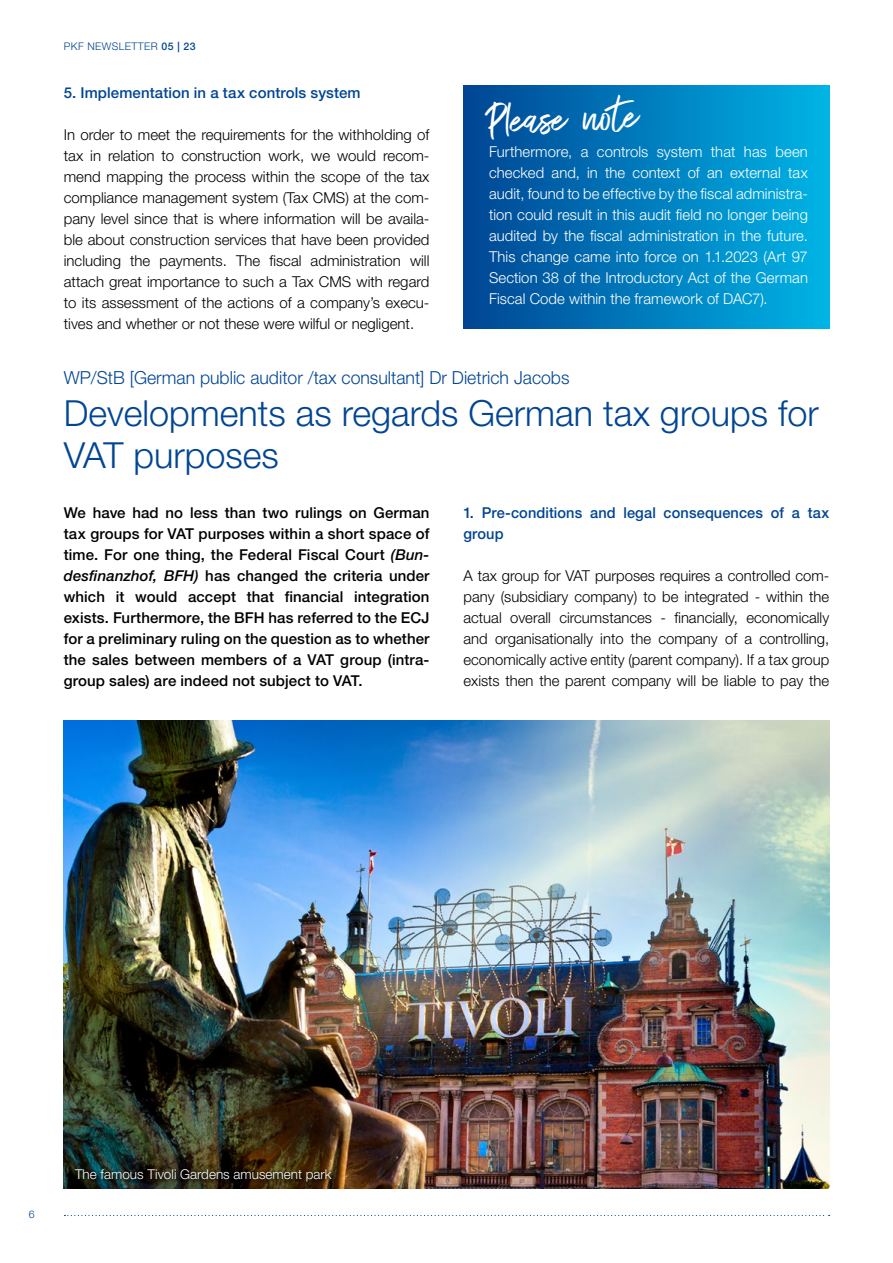
<style>
.page{position:relative;width:893px;height:1263px;background:#fff}
.page>*{position:absolute;margin:0;border:0;box-sizing:border-box;transform-origin:0 0}
.t1{font:46.5px "Exceptional";color:#fff}
.t2{font:300 36px/42px "Helvetica Neue LT Std";color:#014593}
.t3{font:300 18px "Helvetica Neue LT Std";color:#014593}
.t4{font:300 15px/21px "Helvetica Neue LT Std";color:#000;text-align:justify}
.t5{font:500 15px/21px "Helvetica Neue LT Std";letter-spacing:.005em;color:#000;text-align:justify}
.t6{font:300 15px/21px "Helvetica Neue LT Std";letter-spacing:.005em;color:#fff;text-align:justify}
.t7{font:500 15px/21px "Helvetica Neue LT Std";letter-spacing:.005em;color:#014593}
.t8{font:300 13.5px "Helvetica Neue LT Std";color:#fff}
.t9{font:300 10.5px "Helvetica Neue LT Std";letter-spacing:.04em;color:#014593}
.s1{font-weight:500}
.s2{font-style:italic}
</style>
<div class="page">
<img style="left:64px;top:721px;width:765px;height:467px">
<div style="left:74px;top:1168px;width:264px;height:20px;background:#000;opacity:.89"></div>
<div style="left:72px;top:1166px;width:263px;height:19px;background:#000;opacity:.75"></div>
<svg style="left:64px;top:1215px;width:766px;height:1px"></svg>
<div style="left:463px;top:85px;width:366px;height:244px;background:linear-gradient(to right,#004493,#00b4e6)"></div>
<p class="t9" style="left:64px;top:40px;width:133px">PKF NEWSLETTER <span class="s1">05 | 23</span></p>
<p class="t7" style="left:64px;top:82px;width:298px">5. Implementation in a tax controls system</p>
<p class="t4" style="left:64px;top:123px;width:367px">In order to meet the requirements for the withholding of tax in relation to construction work, we would recom&shy;mend mapping the process within the scope of the tax compliance management system (Tax CMS) at the com&shy;pany level since that is where information will be availa&shy;ble about construction services that have been provided including the payments. The fiscal administration will attach great importance to such a Tax CMS with regard to its assessment of the actions of a company’s execu&shy;tives and whether or not these were wilful or negligent.</p>
<p class="t3" style="left:64px;top:366px;width:507px">WP/StB [German public auditor /tax consultant] Dr Dietrich Jacobs</p>
<h2 class="t2" style="left:64px;top:391px;width:756px">Developments as regards German tax groups for<br>VAT purposes</h2>
<p class="t5" style="left:64px;top:502px;width:367px">We have had no less than two rulings on German tax groups for VAT purposes within a short space of time. For one thing, the Federal Fiscal Court <span class="s2">(Bun&shy;desfinanzhof, BFH)</span> has changed the criteria under which it would accept that financial integration exists. Furthermore, the BFH has referred to the ECJ for a preliminary ruling on the question as to whether the sales between members of a VAT group (intra&shy;group sales) are indeed not subject to VAT.</p>
<p class="t7" style="left:463px;top:502px;width:367px">1. Pre-conditions and legal consequences of a tax group</p>
<h1 class="t1" style="left:485px;top:87px;width:154px;rotate:-2deg">Please note</h1>
<p class="t6" style="left:489px;top:141px;width:320px">Furthermore, a controls system that has been checked and, in the context of an external tax audit, found to be effective by the fiscal administra&shy;tion could result in this audit field no longer being audited by the fiscal administration in the future.<br>This change came into force on 1.1.2023 (Art 97<br>Section 38 of the Introductory Act of the German Fiscal Code within the framework of DAC7).</p>
<p class="t4" style="left:463px;top:564px;width:367px">A tax group for VAT purposes requires a controlled com&shy;pany (subsidiary company) to be integrated - within the actual overall circumstances - financially, economically and organisationally into the company of a controlling, economically active entity (parent company). If a tax group exists then the parent company will be liable to pay the</p>
<p class="t9" style="left:29px;top:1208px;width:7px">6</p>
<p class="t8" style="left:75px;top:1166px;width:258px">The famous Tivoli Gardens amusement park</p>
</div>
